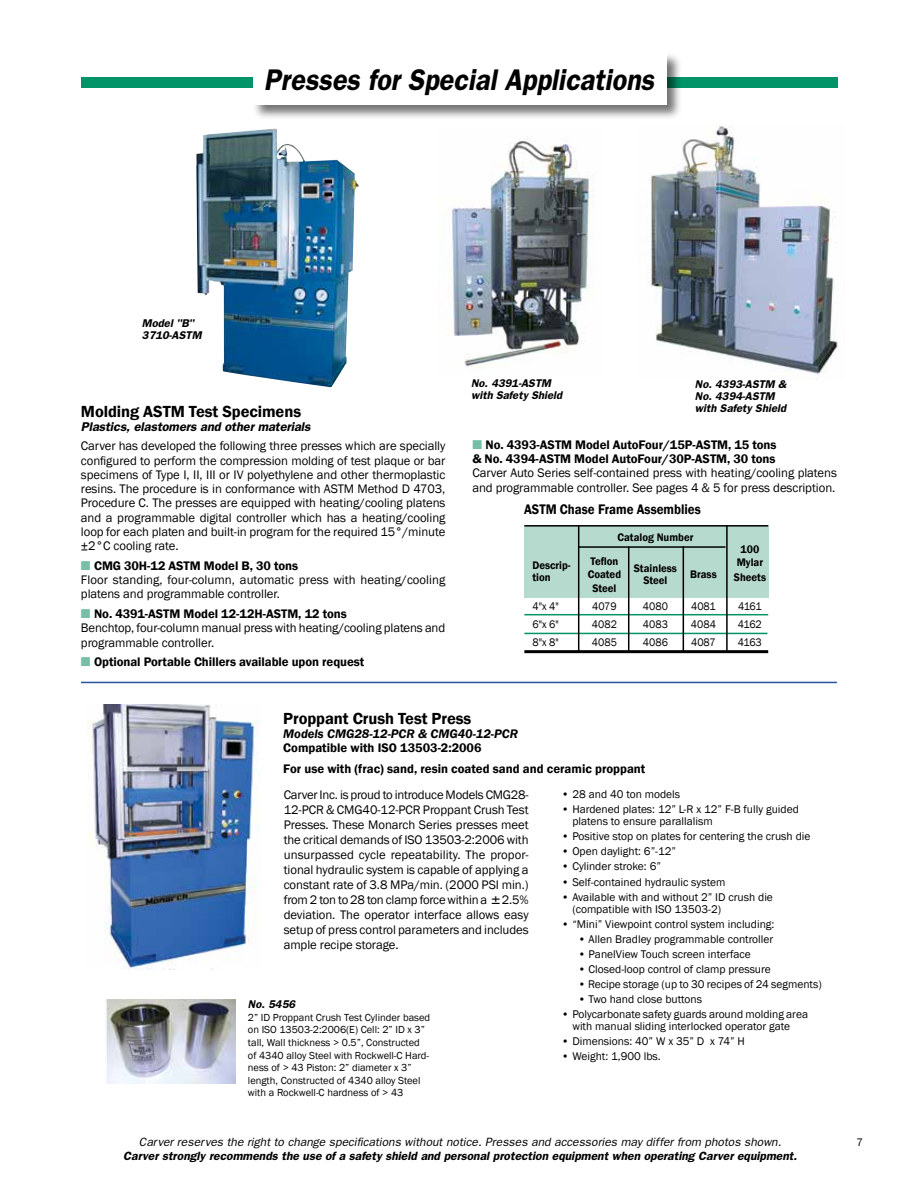
<style>
.page{position:relative;width:918px;height:1188px;background:#fff}
.page>*{position:absolute;margin:0;border:0;box-sizing:border-box;transform-origin:0 0}
.t1{font:italic 600 30px "Franklin Gothic";color:#000;scale:.9 1}
.t2{font:600 16.5px "Franklin Gothic";letter-spacing:-.005em;color:#000}
.t3{font:600 14.25px "Franklin Gothic";color:#000;scale:.9 1}
.t4{font:12.75px/14.2px "Franklin Gothic";letter-spacing:-.005em;color:#000}
.t5{font:600 12.75px/14.2px "Franklin Gothic";letter-spacing:-.005em;color:#000}
.t6{font:italic 600 12.75px "Franklin Gothic";letter-spacing:-.005em;color:#000}
.t7{font:italic 600 12.75px "Franklin Gothic";color:#000}
.t8{font:italic 12px "Franklin Gothic";color:#000}
.t9{font:italic 600 12px "Franklin Gothic";color:#000}
.t10{font:11.55px/12.1px "Franklin Gothic";color:#000}
.t11{font:italic 600 11.25px/12px "Franklin Gothic";color:#000}
.t12{font:600 11.25px "Franklin Gothic";color:#000;scale:.95 1}
.t13{font:11.25px "Franklin Gothic";color:#000;scale:.95 1}
.t14{font:11.25px "Franklin Gothic";color:#000}
.t15{font:10.5px/12.6px "Franklin Gothic";color:#000}
.s1{color:#76bea7}
.s2{font-weight:600}
.s3{font-family:"Universal Newswith Comm Pi"}
</style>
<div class="page">
<img style="left:649px;top:124px;width:189px;height:255px">
<img style="left:196px;top:128px;width:163px;height:259px">
<hr style="left:81px;top:682px;width:756px;height:1px;background:#2b5498">
<hr style="left:524px;top:614px;width:244px;height:1px;background:#009468">
<hr style="left:524px;top:633px;width:243px;height:1px;background:#009468">
<div style="left:525px;top:526px;width:244px;height:72px;background:#b7dace"></div>
<hr style="left:524px;top:525px;width:244px;height:2px;background:#000">
<hr style="left:579px;top:546px;width:146px;height:2px;background:#000">
<hr style="left:524px;top:650px;width:244px;height:3px;background:#000">
<hr style="left:578px;top:525px;width:1px;height:127px;background:#000">
<hr style="left:628px;top:547px;width:1px;height:105px;background:#000">
<hr style="left:683px;top:546px;width:1px;height:106px;background:#000">
<hr style="left:726px;top:525px;width:2px;height:127px;background:#000">
<div style="left:82px;top:77px;width:756px;height:10px;background:#009468"></div>
<div style="left:252px;top:52px;width:430px;height:68px;background:#000;opacity:.55"></div>
<div style="left:253px;top:54px;width:414px;height:51px;background:#fff"></div>
<img style="left:439px;top:139px;width:155px;height:229px">
<img style="left:87px;top:705px;width:173px;height:265px">
<img style="left:108px;top:1001px;width:128px;height:83px">
<div style="left:105px;top:998px;width:153px;height:101px;border:2px solid #fff"></div>
<h1 class="t1" style="left:264px;top:62px;width:435px">Presses for Special Applications</h1>
<p class="t11" style="left:142px;top:317px;width:61px">Model "B"<br>3710-ASTM</p>
<p class="t2" style="left:81px;top:401px;width:222px">Molding ASTM Test Specimens</p>
<p class="t6" style="left:81px;top:419px;width:231px">Plastics, elastomers and other materials</p>
<p class="t4" style="left:81px;top:439px;width:366px;text-align:justify">Carver has developed the following three presses which are specially configured to perform the compression molding of test plaque or bar specimens of Type I, II, III or IV polyethylene and other thermoplastic resins. The procedure is in conformance with ASTM Method D 4703, Procedure C. The presses are equipped with heating/cooling platens and a programmable digital controller which has a heating/cooling loop for each platen and built-in program for the required 15°/minute ±2°C cooling rate.</p>
<p class="t4" style="left:81px;top:559px;width:366px"><span class="s1">■</span> <span class="s2">CMG 30H-12 ASTM Model B, 30 tons<br></span>Floor standing, four-column, automatic press with heating/cooling platens and programmable controller.</p>
<p class="t4" style="left:81px;top:607px;width:366px"><span class="s1">■</span> <span class="s2">No. 4391-ASTM Model 12-12H-ASTM, 12 tons<br></span>Benchtop, four-column manual press with heating/cooling platens and programmable controller.</p>
<p class="t5" style="left:81px;top:655px;width:285px"><span class="s1">■</span> Optional Portable Chillers available upon request</p>
<p class="t11" style="left:471px;top:376px;width:93px">No. 4391-ASTM with Safety Shield</p>
<p class="t11" style="left:695px;top:378px;width:93px">No. 4393-ASTM &amp;<br>No. 4394-ASTM with Safety Shield</p>
<p class="t5" style="left:472px;top:438px;width:306px"><span class="s1">■</span> No. 4393-ASTM Model AutoFour/15P-ASTM, 15 tons &amp; No. 4394-ASTM Model AutoFour/30P-ASTM, 30 tons</p>
<p class="t4" style="left:472px;top:466px;width:366px">Carver Auto Series self-contained press with heating/cooling platens and programmable controller. See pages 4 &amp; 5 for press description.</p>
<p class="t3" style="left:524px;top:501px;width:198px">ASTM Chase Frame Assemblies</p>
<p class="t12" style="left:617px;top:530px;width:82px">Catalog Number</p>
<p class="t12" style="left:532px;top:559px;width:42px">Descrip-</p>
<p class="t12" style="left:590px;top:554px;width:31px">Teflon</p>
<p class="t12" style="left:634px;top:562px;width:47px">Stainless</p>
<p class="t12" style="left:532px;top:571px;width:21px">tion</p>
<p class="t12" style="left:588px;top:568px;width:37px">Coated</p>
<p class="t12" style="left:690px;top:568px;width:29px">Brass</p>
<p class="t12" style="left:643px;top:574px;width:27px">Steel</p>
<p class="t12" style="left:592px;top:581px;width:27px">Steel</p>
<p class="t12" style="left:741px;top:542px;width:21px">100</p>
<p class="t12" style="left:737px;top:556px;width:29px">Mylar</p>
<p class="t12" style="left:734px;top:571px;width:35px">Sheets</p>
<p class="t13" style="left:532px;top:599px;width:29px">4"x 4"</p>
<p class="t13" style="left:592px;top:599px;width:27px">4079</p>
<p class="t13" style="left:643px;top:599px;width:28px">4080</p>
<p class="t13" style="left:691px;top:599px;width:27px">4081</p>
<p class="t13" style="left:738px;top:599px;width:26px">4161</p>
<p class="t13" style="left:532px;top:617px;width:29px">6"x 6"</p>
<p class="t13" style="left:592px;top:617px;width:28px">4082</p>
<p class="t13" style="left:643px;top:617px;width:28px">4083</p>
<p class="t13" style="left:691px;top:617px;width:28px">4084</p>
<p class="t13" style="left:738px;top:617px;width:27px">4162</p>
<p class="t13" style="left:532px;top:635px;width:29px">8"x 8"</p>
<p class="t13" style="left:592px;top:635px;width:28px">4085</p>
<p class="t13" style="left:643px;top:635px;width:28px">4086</p>
<p class="t13" style="left:691px;top:635px;width:27px">4087</p>
<p class="t13" style="left:738px;top:635px;width:27px">4163</p>
<p class="t2" style="left:283px;top:708px;width:190px">Proppant Crush Test Press</p>
<p class="t7" style="left:283px;top:726px;width:237px">Models CMG28-12-PCR &amp; CMG40-12-PCR</p>
<p class="t5" style="left:283px;top:738px;width:364px;line-height:21px">Compatible with ISO 13503-2:2006<br>For use with (frac) sand, resin coated sand and ceramic proppant</p>
<p class="t4" style="left:284px;top:788px;width:246px;line-height:15px;text-align:justify">Carver Inc. is proud to introduce Models CMG28- 12-PCR &amp; CMG40-12-PCR Proppant Crush Test Presses. These Monarch Series presses meet the critical demands of ISO 13503-2:2006 with unsurpassed cycle repeatability. The propor&shy;tional hydraulic system is capable of applying a constant rate of 3.8 MPa/min. (2000 PSI min.) from 2 ton to 28 ton clamp force within a <span class="s3">%</span>2.5% deviation. The operator interface allows easy setup of press control parameters and includes ample recipe storage.</p>
<p class="t11" style="left:248px;top:998px;width:49px">No. 5456</p>
<p class="t15" style="left:248px;top:1011px;width:184px">2” ID Proppant Crush Test Cylinder based on ISO 13503-2:2006(E) Cell: 2” ID x 3” tall, Wall thickness &gt; 0.5”, Constructed of 4340 alloy Steel with Rockwell-C Hard&shy;ness of &gt; 43 Piston: 2” diameter x 3” length, Constructed of 4340 alloy Steel with a Rockwell-C hardness of &gt; 43</p>
<p class="t10" style="left:562px;top:788px;width:120px">• 28 and 40 ton models</p>
<p class="t10" style="left:572px;top:803px;width:228px;text-indent:-11px">• Hardened plates: 12” L-R x 12” F-B fully guided platens to ensure parallalism</p>
<p class="t10" style="left:562px;top:831px;width:250px">• Positive stop on plates for centering the crush die</p>
<p class="t10" style="left:562px;top:846px;width:116px">• Open daylight: 6”-12”</p>
<p class="t10" style="left:562px;top:861px;width:101px">• Cylinder stroke: 6”</p>
<p class="t10" style="left:562px;top:876px;width:165px">• Self-contained hydraulic system</p>
<p class="t10" style="left:572px;top:891px;width:202px;text-indent:-11px">• Available with and without 2” ID crush die (compatible with ISO 13503-2)</p>
<p class="t10" style="left:562px;top:918px;width:214px">• “Mini” Viewpoint control system including:</p>
<p class="t10" style="left:578px;top:933px;width:197px">• Allen Bradley programmable controller</p>
<p class="t10" style="left:578px;top:948px;width:174px">• PanelView Touch screen interface</p>
<p class="t10" style="left:578px;top:963px;width:194px">• Closed-loop control of clamp pressure</p>
<p class="t10" style="left:578px;top:978px;width:245px">• Recipe storage (up to 30 recipes of 24 segments)</p>
<p class="t10" style="left:578px;top:993px;width:126px">• Two hand close buttons</p>
<p class="t10" style="left:572px;top:1009px;width:237px;text-indent:-11px">• Polycarbonate safety guards around molding area with manual sliding interlocked operator gate</p>
<p class="t10" style="left:562px;top:1036px;width:185px">• Dimensions: 40” W x 35” D x 74” H</p>
<p class="t10" style="left:562px;top:1051px;width:101px">• Weight: 1,900 lbs.</p>
<p class="t8" style="left:139px;top:1135px;width:644px">Carver reserves the right to change specifications without notice. Presses and accessories may differ from photos shown.</p>
<p class="t9" style="left:123px;top:1149px;width:675px">Carver strongly recommends the use of a safety shield and personal protection equipment when operating Carver equipment.</p>
<p class="t14" style="left:856px;top:1135px;width:8px">7</p>
</div>
